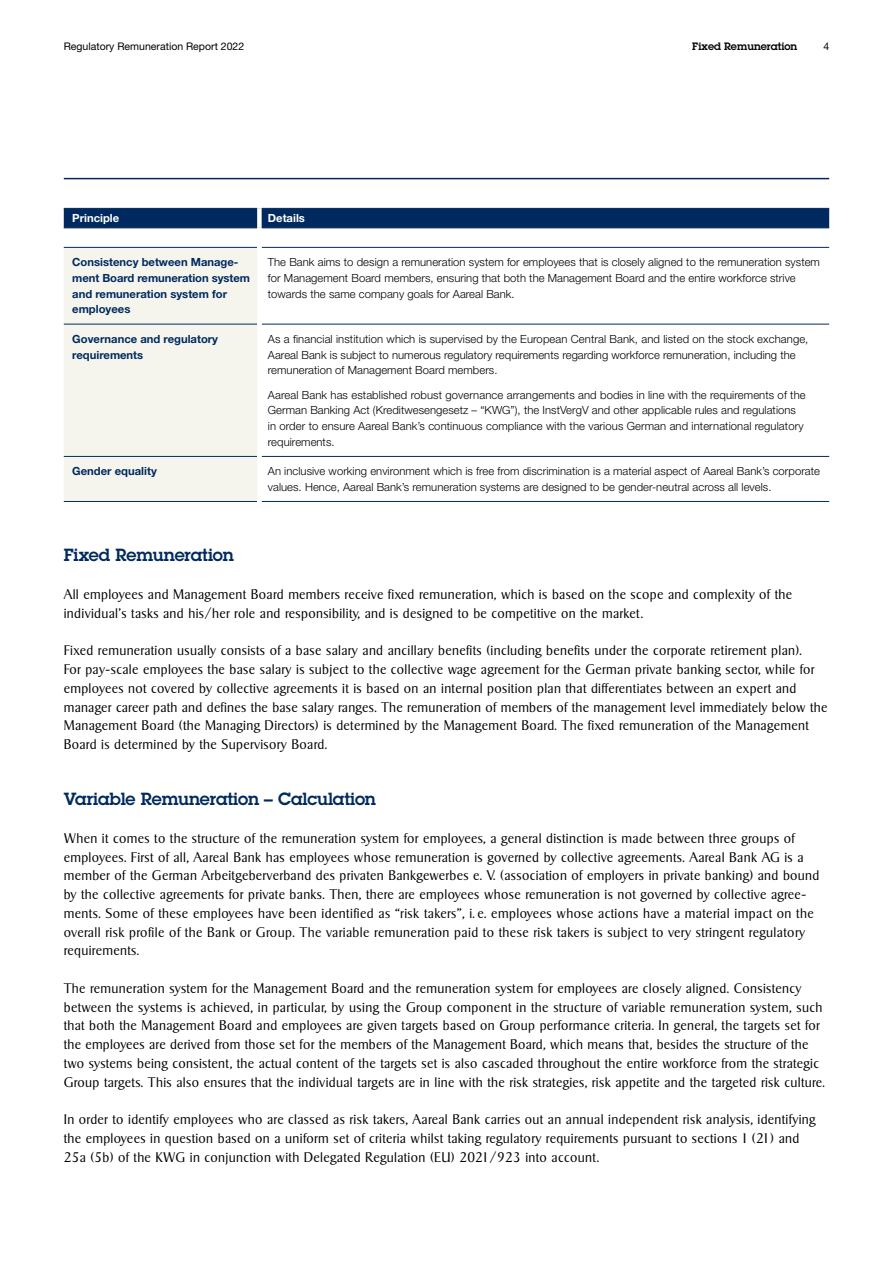
<style>
.page{position:relative;width:893px;height:1263px;background:#fff}
.page>*{position:absolute;margin:0;border:0;box-sizing:border-box;transform-origin:0 0}
.t1{font:600 17.25px "Lubalin Graph Std";letter-spacing:-.01em;color:#002a5f}
.t2{font:300 13.5px/18.8px "Sigvar Serial";letter-spacing:.025em;color:#000}
.t3{font:300 11.25px/15.8px "Helvetica Neue LT Std";letter-spacing:.005em;color:#000}
.t4{font:700 11.25px/15.8px "Helvetica Neue LT Std";color:#002a5f}
.t5{font:700 11.25px "Helvetica Neue LT Std";color:#fff}
.t6{font:10.5px "Helvetica Neue LT Std";color:#000}
.t7{font:600 10.5px "Lubalin Graph Std";color:#000}
</style>
<div class="page">
<hr style="left:64px;top:178px;width:765px;height:1px;background:#002a5f">
<div style="left:64px;top:209px;width:765px;height:19px;background:#002a5f"></div>
<div style="left:64px;top:248px;width:193px;height:253px;background:#f6f5ed"></div>
<hr style="left:64px;top:456px;width:193px;height:1px;background:#002a5f">
<hr style="left:262px;top:456px;width:567px;height:1px;background:#002a5f">
<hr style="left:64px;top:501px;width:193px;height:1px;background:#002a5f">
<hr style="left:262px;top:501px;width:567px;height:1px;background:#002a5f">
<hr style="left:64px;top:228px;width:193px;height:1px;background:#002a5f">
<hr style="left:262px;top:228px;width:567px;height:1px;background:#002a5f">
<hr style="left:64px;top:247px;width:193px;height:1px;background:#002a5f">
<hr style="left:262px;top:247px;width:567px;height:1px;background:#002a5f">
<hr style="left:64px;top:208px;width:193px;height:1px;background:#002a5f">
<hr style="left:262px;top:208px;width:567px;height:1px;background:#002a5f">
<div style="left:257px;top:208px;width:5px;height:20px;background:#fff"></div>
<hr style="left:64px;top:324px;width:193px;height:1px;background:#002a5f">
<hr style="left:262px;top:324px;width:567px;height:1px;background:#002a5f">
<p class="t6" style="left:64px;top:40px;width:182px">Regulatory Remuneration Report 2022</p>
<p class="t7" style="left:692px;top:39px;width:106px">Fixed Remuneration</p>
<p class="t6" style="left:823px;top:40px;width:7px">4</p>
<p class="t5" style="left:72px;top:211px;width:49px">Principle</p>
<p class="t5" style="left:268px;top:211px;width:39px">Details</p>
<p class="t4" style="left:72px;top:254px;width:179px">Consistency between Manage&shy;ment Board remuneration system and remuneration system for employees</p>
<p class="t3" style="left:268px;top:254px;width:554px">The Bank aims to design a remuneration system for employees that is closely aligned to the remuneration system for Management Board members, ensuring that both the Management Board and the entire workforce strive towards the same company goals for Aareal Bank.</p>
<p class="t4" style="left:72px;top:331px;width:147px">Governance and regulatory requirements</p>
<p class="t3" style="left:268px;top:331px;width:542px">As a financial institution which is supervised by the European Central Bank, and listed on the stock exchange,<br>Aareal Bank is subject to numerous regulatory requirements regarding workforce remuneration, including the remuneration of Management Board members.</p>
<p class="t3" style="left:268px;top:386px;width:539px">Aareal Bank has established robust governance arrangements and bodies in line with the requirements of the German Banking Act (Kreditwesengesetz – “KWG”), the InstVergV and other applicable rules and regulations in order to ensure Aareal Bank’s continuous compliance with the various German and international regulatory requirements.</p>
<p class="t4" style="left:72px;top:463px;width:86px">Gender equality</p>
<p class="t3" style="left:268px;top:463px;width:554px">An inclusive working environment which is free from discrimination is a material aspect of Aareal Bank’s corporate values. Hence, Aareal Bank’s remuneration systems are designed to be gender-neutral across all levels.</p>
<p class="t1" style="left:64px;top:544px;width:172px">Fixed Remuneration</p>
<p class="t2" style="left:64px;top:585px;width:730px">All employees and Management Board members receive fixed remuneration, which is based on the scope and complexity of the individual’s tasks and his/her role and responsibility, and is designed to be competitive on the market.</p>
<p class="t2" style="left:64px;top:641px;width:765px">Fixed remuneration usually consists of a base salary and ancillary benefits (including benefits under the corporate retirement plan).<br>For pay-scale employees the base salary is subject to the collective wage agreement for the German private banking sector, while for employees not covered by collective agreements it is based on an internal position plan that differentiates between an expert and manager career path and defines the base salary ranges. The remuneration of members of the management level immediately below the Management Board (the Managing Directors) is determined by the Management Board. The fixed remuneration of the Management Board is determined by the Supervisory Board.</p>
<p class="t1" style="left:64px;top:788px;width:314px">Variable Remuneration – Calculation</p>
<p class="t2" style="left:64px;top:829px;width:757px">When it comes to the structure of the remuneration system for employees, a general distinction is made between three groups of employees. First of all, Aareal Bank has employees whose remuneration is governed by collective agreements. Aareal Bank AG is a member of the German Arbeitgeberverband des privaten Bankgewerbes e. V. (association of employers in private banking) and bound by the collective agreements for private banks. Then, there are employees whose remuneration is not governed by collective agree&shy;ments. Some of these employees have been identified as “risk takers”, i. e. employees whose actions have a material impact on the overall risk profile of the Bank or Group. The variable remuneration paid to these risk takers is subject to very stringent regulatory requirements.</p>
<p class="t2" style="left:64px;top:979px;width:763px">The remuneration system for the Management Board and the remuneration system for employees are closely aligned. Consistency between the systems is achieved, in particular, by using the Group component in the structure of variable remuneration system, such that both the Management Board and employees are given targets based on Group performance criteria. In general, the targets set for the employees are derived from those set for the members of the Management Board, which means that, besides the structure of the two systems being consistent, the actual content of the targets set is also cascaded throughout the entire workforce from the strategic Group targets. This also ensures that the individual targets are in line with the risk strategies, risk appetite and the targeted risk culture.</p>
<p class="t2" style="left:64px;top:1110px;width:753px">In order to identify employees who are classed as risk takers, Aareal Bank carries out an annual independent risk analysis, identifying the employees in question based on a uniform set of criteria whilst taking regulatory requirements pursuant to sections 1 (21) and<br>25a (5b) of the KWG in conjunction with Delegated Regulation (EU) 2021/923 into account.</p>
</div>
